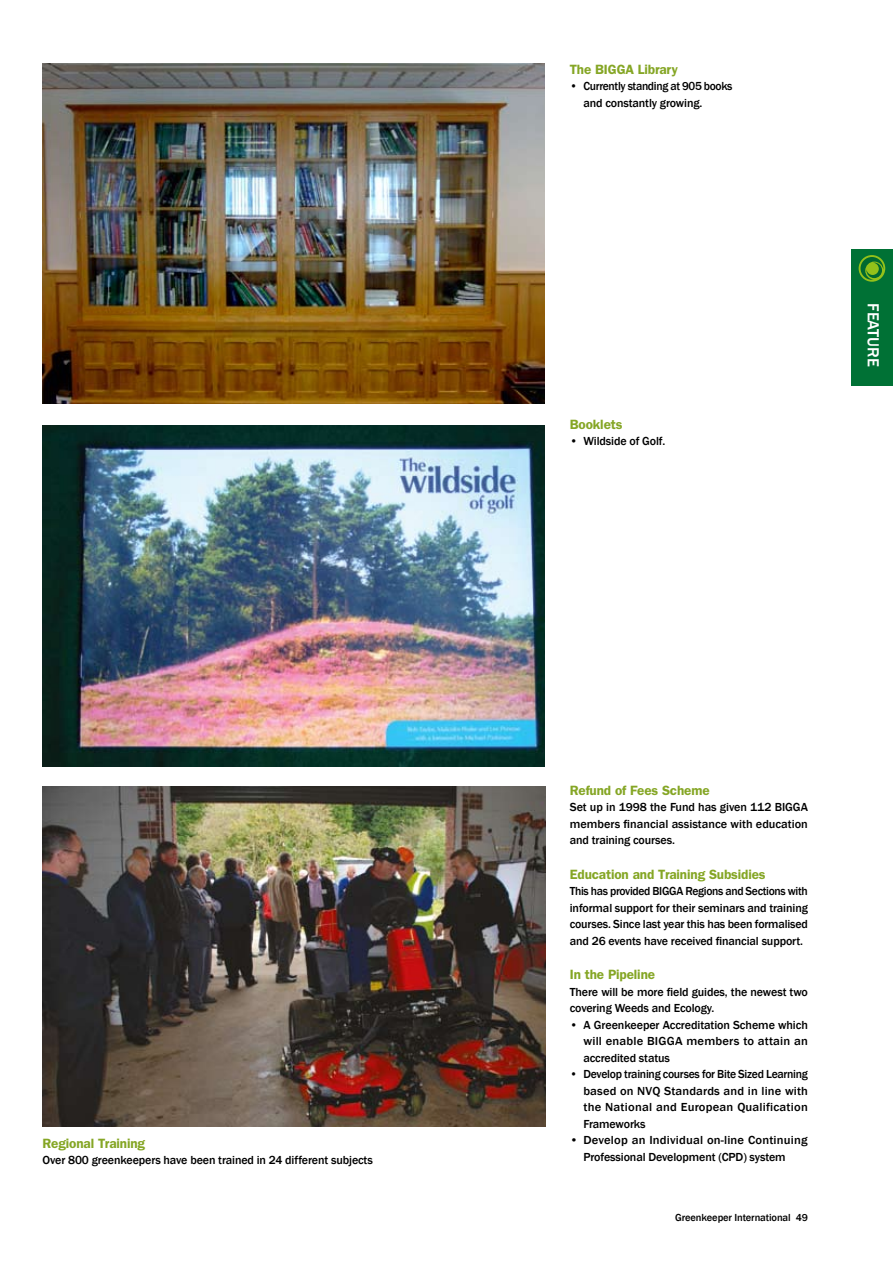
<style>
.page{position:relative;width:893px;height:1263px;background:#fff}
.page>*{position:absolute;margin:0;border:0;box-sizing:border-box;transform-origin:0 0}
.t1{font:500 16.5px "Franklin Gothic";letter-spacing:-.005em;color:#fff}
.t2{font:600 13.5px "Franklin Gothic";letter-spacing:-.01em;color:#85a625}
.t3{font:500 12px/16.5px "Franklin Gothic";letter-spacing:-.01em;color:#000;text-align:justify}
.t4{font:500 12px/16.5px "Franklin Gothic";letter-spacing:-.01em;color:#000;scale:1.05 1}
.t5{font:500 10.5px "Franklin Gothic";letter-spacing:-.01em;color:#000}
</style>
<div class="page">
<img style="left:43px;top:426px;width:501px;height:340px">
<img style="left:43px;top:786px;width:503px;height:341px">
<div style="left:852px;top:249px;width:41px;height:137px;background:#007135"></div>
<svg style="left:859px;top:255px;width:26px;height:27px"></svg>
<svg style="left:860px;top:257px;width:23px;height:23px"></svg>
<img style="left:43px;top:64px;width:501px;height:340px">
<p class="t2" style="left:43px;top:1135px;width:104px">Regional Training</p>
<p class="t3" style="left:43px;top:1152px;width:332px">Over 800 greenkeepers have been trained in 24 different subjects</p>
<p class="t2" style="left:570px;top:61px;width:110px">The BIGGA Library</p>
<p class="t3" style="left:583px;top:78px;width:151px;text-indent:-14px">• Currently standing at 905 books and constantly growing.</p>
<p class="t2" style="left:570px;top:416px;width:54px">Booklets</p>
<p class="t3" style="left:570px;top:433px;width:97px">• Wildside of Golf.</p>
<h1 class="t1" style="left:883px;top:303px;width:65px;rotate:90deg">FEATURE</h1>
<p class="t2" style="left:570px;top:782px;width:141px">Refund of Fees Scheme</p>
<p class="t3" style="left:570px;top:799px;width:240px">Set up in 1998 the Fund has given 112 BIGGA members financial assistance with education and training courses.</p>
<p class="t2" style="left:570px;top:866px;width:197px">Education and Training Subsidies</p>
<p class="t3" style="left:570px;top:883px;width:240px">This has provided BIGGA Regions and Sections with informal support for their seminars and training courses. Since last year this has been formalised and 26 events have received financial support.</p>
<p class="t2" style="left:570px;top:967px;width:87px">In the Pipeline</p>
<p class="t3" style="left:570px;top:983px;width:240px">There will be more field guides, the newest two covering Weeds and Ecology.</p>
<p class="t3" style="left:583px;top:1016px;width:226px;text-indent:-14px">• A Greenkeeper Accreditation Scheme which will enable BIGGA members to attain an accredited status</p>
<p class="t3" style="left:583px;top:1066px;width:226px;text-indent:-14px">• Develop training courses for Bite Sized Learning based on NVQ Standards and in line with the National and European Qualification Frameworks</p>
<p class="t4" style="left:583px;top:1132px;width:215px;text-indent:-14px">• Develop an Individual on-line Continuing<br>Professional Development (CPD) system</p>
<p class="t5" style="left:675px;top:1211px;width:134px">Greenkeeper International 49</p>
</div>
